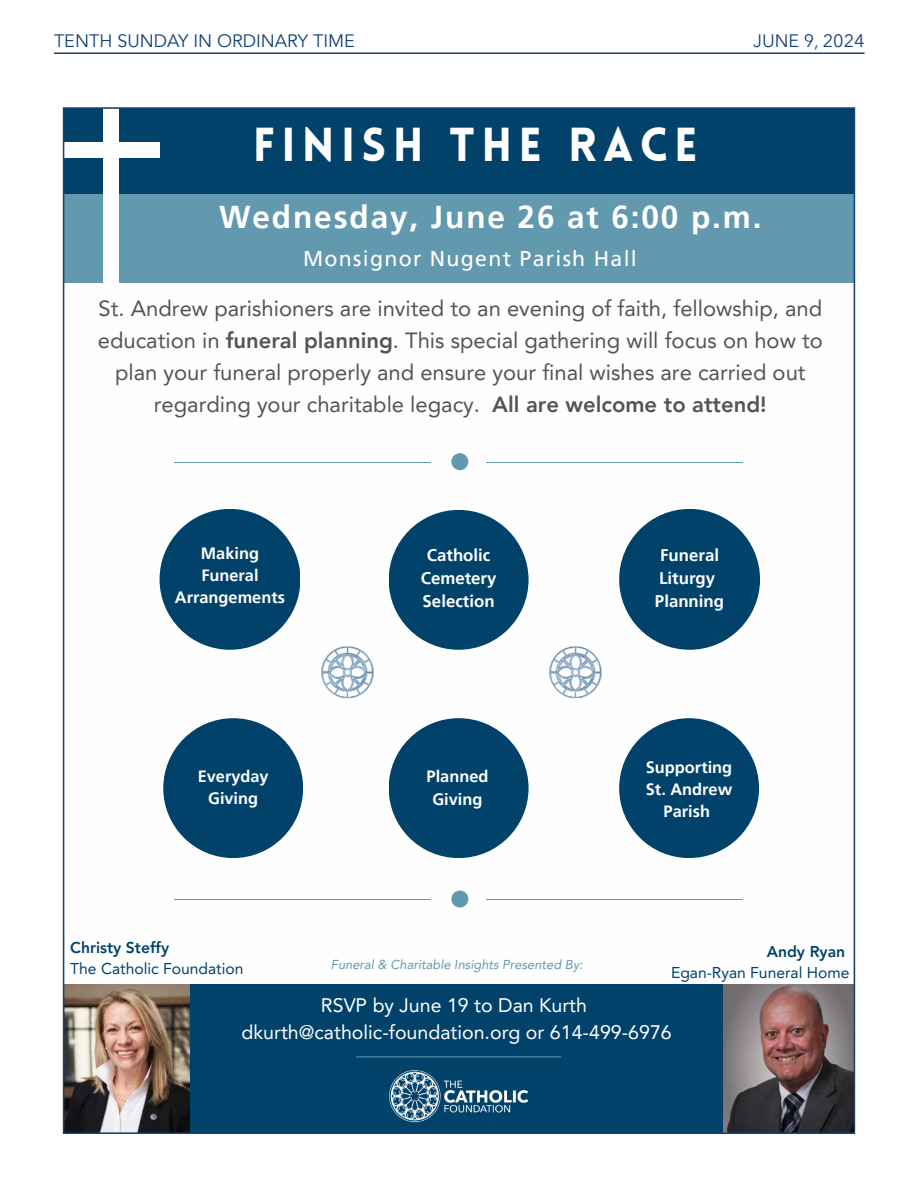
<style>
.page{position:relative;width:918px;height:1188px;background:#fff}
.page>*{position:absolute;margin:0;border:0;box-sizing:border-box;transform-origin:0 0}
.t1{font:900 46.65px "Lovelo";letter-spacing:.135em;color:#fff}
.t2{font:700 31.5px "Frutiger LT Pro";letter-spacing:.06em;color:#fff}
.t3{font:22.05px/32.1px "Avenir LT Pro";color:#545454;text-align:center}
.t4{font:21.3px "Frutiger LT Pro";letter-spacing:.06em;color:#fefefe}
.t5{font:19.5px/26.7px "Avenir LT Pro";color:#fff;text-align:center}
.t6{font:18px "Avenir";color:#144274}
.t7{font:18px "Avenir Next";color:#144274}
.t8{font:700 16.8px/23.2px "Frutiger LT Pro";color:#fff;text-align:center}
.t9{font:700 16.35px/22px "Frutiger LT Pro";color:#fff;text-align:center}
.t10{font:15.6px/21.3px "Avenir LT Pro";color:#01426a}
.t11{font:italic 12.9px "Avenir LT Pro";color:#6399ae}
.s1{font-weight:800}
</style>
<div class="page">
<hr style="left:54px;top:52px;width:811px;height:2px;background:#144274">
<div style="left:64px;top:108px;width:790px;height:86px;background:#01426a"></div>
<div style="left:138px;top:984px;width:641px;height:149px;background:#01426a"></div>
<img style="left:66px;top:984px;width:124px;height:147px">
<img style="left:723px;top:984px;width:129px;height:147px">
<div style="left:64px;top:194px;width:790px;height:89px;background:#6399ae"></div>
<img style="left:389px;top:1070px;width:140px;height:53px">
<hr style="left:356px;top:1056px;width:205px;height:1px;background:#6399ae">
<div style="left:103px;top:108px;width:16px;height:175px;background:#fff"></div>
<div style="left:64px;top:142px;width:96px;height:15px;background:#fff"></div>
<img style="left:321px;top:646px;width:53px;height:53px">
<div style="left:389px;top:510px;width:140px;height:140px;background:#01426a;border-radius:70px"></div>
<div style="left:160px;top:509px;width:140px;height:141px;background:#01426a;border-radius:70px"></div>
<div style="left:619px;top:718px;width:140px;height:140px;background:#01426a;border-radius:70px"></div>
<div style="left:163px;top:718px;width:140px;height:140px;background:#01426a;border-radius:70px"></div>
<div style="left:389px;top:718px;width:140px;height:140px;background:#01426a;border-radius:70px"></div>
<div style="left:619px;top:509px;width:141px;height:141px;background:#01426a;border-radius:70px"></div>
<hr style="left:174px;top:462px;width:257px;height:1px;background:#6399ae">
<hr style="left:486px;top:462px;width:257px;height:1px;background:#6399ae">
<div style="left:451px;top:453px;width:17px;height:17px;background:#6399ae;border-radius:9px"></div>
<hr style="left:174px;top:899px;width:257px;height:1px;background:#6399ae">
<hr style="left:486px;top:899px;width:257px;height:1px;background:#6399ae">
<div style="left:451px;top:891px;width:17px;height:17px;background:#6399ae;border-radius:9px"></div>
<img style="left:549px;top:646px;width:53px;height:53px">
<p class="t6" style="left:54px;top:30px;width:302px">TENTH SUNDAY IN ORDINARY TIME</p>
<p class="t7" style="left:753px;top:25px;width:113px">JUNE 9, 2024</p>
<p class="t1" style="left:253px;top:115px;width:446px">FINISH THE RACE</p>
<p class="t2" style="left:219px;top:198px;width:544px">Wednesday, June 26 at 6:00 p.m.</p>
<p class="t4" style="left:303px;top:246px;width:335px">Monsignor Nugent Parish Hall</p>
<p class="t3" style="left:98px;top:292px;width:727px">St. Andrew parishioners are invited to an evening of faith, fellowship, and education in <span class="s1">funeral planning</span>. This special gathering will focus on how to plan your funeral properly and ensure your final wishes are carried out regarding your charitable legacy. <span class="s1">All are welcome to attend!</span></p>
<p class="t9" style="left:175px;top:543px;width:112px">Making<br>Funeral<br>Arrangements</p>
<p class="t8" style="left:421px;top:543px;width:77px">Catholic<br>Cemetery<br>Selection</p>
<p class="t9" style="left:198px;top:765px;width:72px">Everyday<br>Giving</p>
<p class="t9" style="left:427px;top:766px;width:63px">Planned<br>Giving</p>
<p class="t8" style="left:655px;top:543px;width:71px">Funeral<br>Liturgy<br>Planning</p>
<p class="t9" style="left:646px;top:756px;width:88px">Supporting<br>St. Andrew<br>Parish</p>
<p class="t10" style="left:70px;top:937px;width:175px"><span class="s1">Christy Steffy<br></span>The Catholic Foundation</p>
<p class="t10" style="left:671px;top:941px;width:180px;text-align:right"><span class="s1">Andy Ryan<br></span>Egan-Ryan Funeral Home</p>
<p class="t11" style="left:331px;top:957px;width:254px">Funeral &amp; Charitable Insights Presented By:</p>
<p class="t5" style="left:242px;top:992px;width:432px">RSVP by June 19 to Dan Kurth dkurth@catholic-foundation.org or 614-499-6976</p>
</div>
